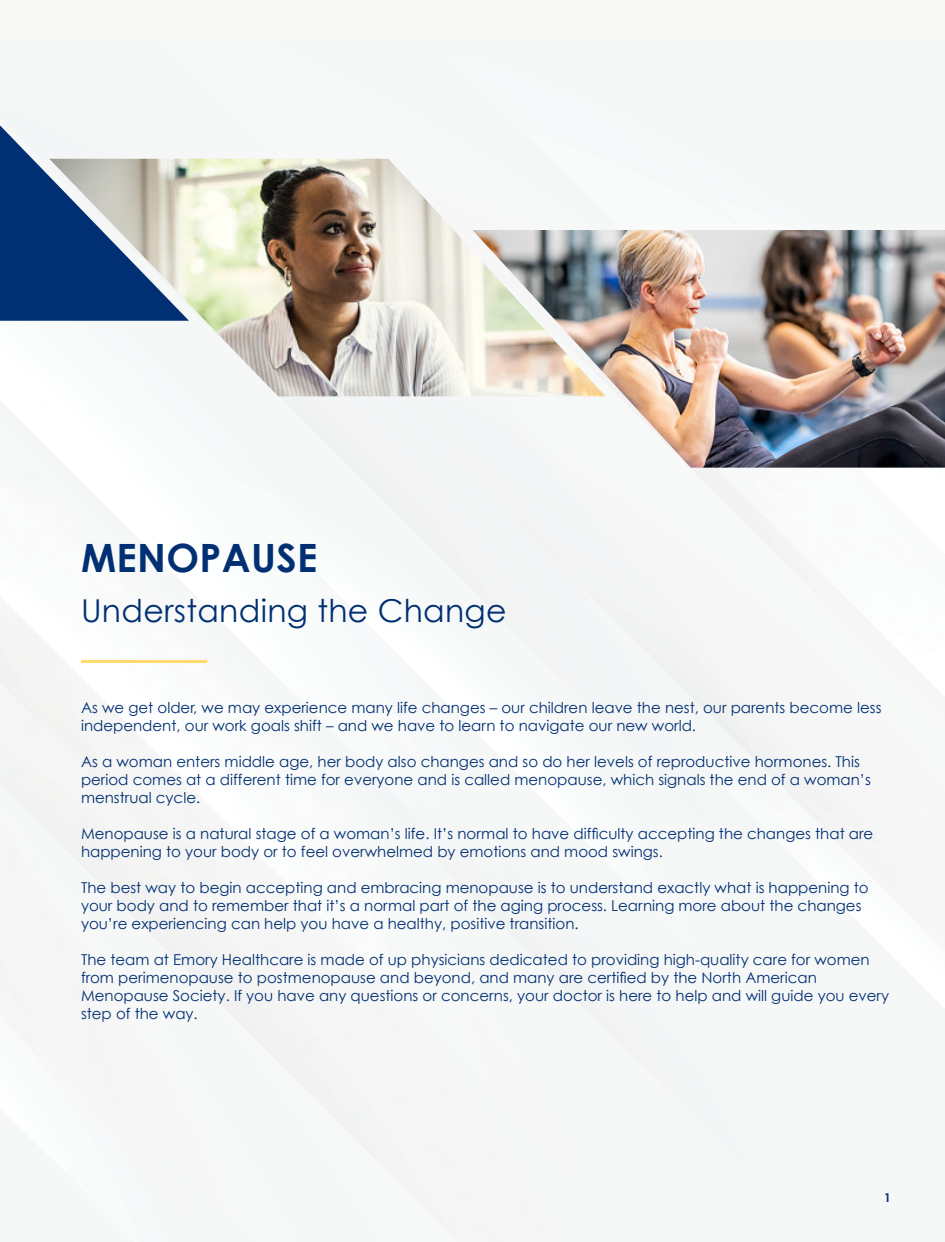
<style>
.page{position:relative;width:945px;height:1242px;background:#f8f8f7}
.page>*{position:absolute;margin:0;border:0;box-sizing:border-box;transform-origin:0 0}
.t1{font:700 39px "Century Gothic";letter-spacing:.01em;color:#002f73}
.t2{font:31.5px "Century Gothic";letter-spacing:.01em;color:#002f73}
.t3{font:15px/18px "Century Gothic";color:#002f73}
.t4{font:700 12px "Century Gothic";color:#002f73}
</style>
<div class="page">
<svg style="left:0;top:125px;width:189px;height:196px"></svg>
<img style="left:49px;top:159px;width:423px;height:237px">
<img style="left:472px;top:230px;width:473px;height:238px">
<hr style="left:81px;top:660px;width:126px;height:3px;background:#ffda6e">
<p class="t1" style="left:81px;top:533px;width:238px">MENOPAUSE</p>
<p class="t2" style="left:81px;top:591px;width:427px">Understanding the Change</p>
<p class="t3" style="left:81px;top:699px;width:802px">As we get older, we may experience many life changes – our children leave the nest, our parents become less independent, our work goals shift – and we have to learn to navigate our new world.</p>
<p class="t3" style="left:81px;top:753px;width:792px">As a woman enters middle age, her body also changes and so do her levels of reproductive hormones. This period comes at a different time for everyone and is called menopause, which signals the end of a woman’s menstrual cycle.</p>
<p class="t3" style="left:81px;top:825px;width:794px">Menopause is a natural stage of a woman’s life. It’s normal to have difficulty accepting the changes that are happening to your body or to feel overwhelmed by emotions and mood swings.</p>
<p class="t3" style="left:81px;top:879px;width:789px">The best way to begin accepting and embracing menopause is to understand exactly what is happening to your body and to remember that it’s a normal part of the aging process. Learning more about the changes you’re experiencing can help you have a healthy, positive transition.</p>
<p class="t3" style="left:81px;top:951px;width:810px">The team at Emory Healthcare is made of up physicians dedicated to providing high-quality care for women from perimenopause to postmenopause and beyond, and many are certified by the North American Menopause Society. If you have any questions or concerns, your doctor is here to help and will guide you every step of the way.</p>
<p class="t4" style="left:884px;top:1190px;width:8px">1</p>
</div>
